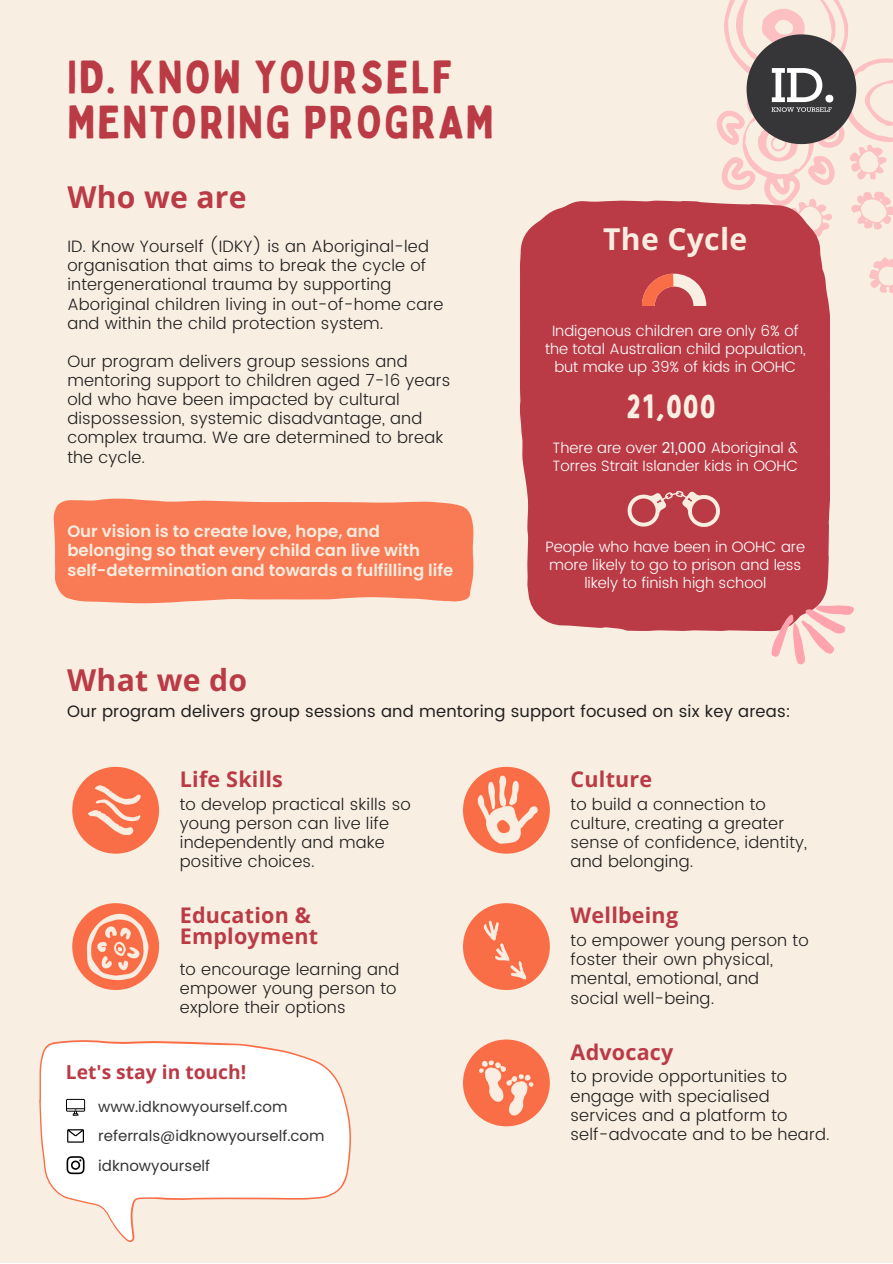
<style>
.page{position:relative;width:893px;height:1264px;background:#fff}
.page>*{position:absolute;margin:0;border:0;box-sizing:border-box;transform-origin:0 0}
.t1{font:45.6px "Bobby Jones";letter-spacing:.05em;color:#ba3b46}
.t2{font:33.3px "Bobby Jones";color:#f9eee2}
.t3{font:700 30.15px "Open Sans";letter-spacing:.01em;color:#ba3b46}
.t4{font:700 30.15px "Open Sans";letter-spacing:.01em;color:#f9ede0}
.t5{font:700 21.45px/21.3px "Open Sans";letter-spacing:.01em;color:#ba3b46}
.t6{font:700 19.2px "Open Sans";color:#ba3b46}
.t7{font:300 16.5px/19px "Poppins";letter-spacing:.01em;color:#202020}
.t8{font:600 16.5px/19px "Poppins";color:#f9ede0}
.t9{font:16.5px "Poppins";letter-spacing:.01em;color:#202020}
.t10{font:300 15px/18px "Poppins";letter-spacing:-.005em;color:#fefefe;text-align:center}
.t11{font:15px "Poppins";color:#363537}
.s1{font-weight:400}
</style>
<div class="page">
<div style="left:0;top:0;width:892px;height:1262px;background:#f9eee2"></div>
<svg style="left:869px;top:257px;width:23px;height:36px"></svg>
<svg style="left:716px;top:0;width:176px;height:230px"></svg>
<div style="left:520px;top:200px;width:309px;height:431px;background:#ba3b46"></div>
<svg style="left:768px;top:593px;width:86px;height:72px"></svg>
<img style="left:72px;top:766px;width:87px;height:87px;border-radius:50%">
<img style="left:72px;top:903px;width:87px;height:87px;border-radius:50%">
<img style="left:463px;top:1039px;width:86px;height:87px;border-radius:50%">
<img style="left:463px;top:766px;width:86px;height:87px;border-radius:50%">
<img style="left:463px;top:903px;width:86px;height:87px;border-radius:50%">
<svg style="left:641px;top:274px;width:65px;height:32px"></svg>
<svg style="left:623px;top:487px;width:100px;height:49px"></svg>
<svg style="left:40px;top:1040px;width:311px;height:201px;fill:#fff"></svg>
<svg style="left:53px;top:498px;width:421px;height:105px;background:#f9835f"></svg>
<svg style="left:67px;top:1156px;width:18px;height:18px"></svg>
<svg style="left:67px;top:1129px;width:17px;height:13px"></svg>
<svg style="left:66px;top:1098px;width:19px;height:17px"></svg>
<p class="t1" style="left:67px;top:48px;width:386px">ID. KNOW YOURSELF</p>
<p class="t1" style="left:67px;top:93px;width:427px">MENTORING PROGRAM</p>
<p class="t3" style="left:67px;top:176px;width:181px">Who we are</p>
<p class="t7" style="left:67px;top:237px;width:377px">ID. Know Yourself (IDKY) is an Aboriginal-led organisation that aims to break the cycle of intergenerational trauma by supporting Aboriginal children living in out-of-home care and within the child protection system.</p>
<p class="t7" style="left:67px;top:352px;width:384px">Our program delivers group sessions and mentoring support to children aged 7-16 years old who have been impacted by cultural dispossession, systemic disadvantage, and complex trauma. We are determined to break the cycle.</p>
<p class="t8" style="left:67px;top:522px;width:387px">Our vision is to create love, hope, and belonging so that every child can live with self-determination and towards a fulfilling life</p>
<p class="t4" style="left:603px;top:217px;width:146px">The Cycle</p>
<p class="t10" style="left:545px;top:321px;width:262px">Indigenous children are only 6% of the total Australian child population, but make up 39% of kids in OOHC</p>
<p class="t2" style="left:626px;top:385px;width:90px">21,000</p>
<p class="t10" style="left:552px;top:439px;width:247px;text-align:left">There are over <span class="s1">21,000</span> Aboriginal &amp;<br>Torres Strait Islander kids in OOHC</p>
<p class="t10" style="left:545px;top:537px;width:261px">People who have been in OOHC are more likely to go to prison and less likely to finish high school</p>
<p class="t3" style="left:67px;top:658px;width:181px">What we do</p>
<p class="t9" style="left:67px;top:702px;width:725px">Our program delivers group sessions and mentoring support focused on six key areas:</p>
<p class="t5" style="left:180px;top:768px;width:105px">Life Skills</p>
<p class="t7" style="left:180px;top:794px;width:232px">to develop practical skills so young person can live life independently and make positive choices.</p>
<p class="t5" style="left:180px;top:903px;width:140px">Education &amp;<br>Employment</p>
<p class="t7" style="left:180px;top:959px;width:221px">to encourage learning and empower young person to explore their options</p>
<p class="t6" style="left:66px;top:1058px;width:182px">Let's stay in touch!</p>
<p class="t11" style="left:98px;top:1095px;width:191px">www.idknowyourself.com</p>
<p class="t11" style="left:98px;top:1125px;width:228px">referrals@idknowyourself.com</p>
<p class="t11" style="left:98px;top:1154px;width:113px">idknowyourself</p>
<p class="t5" style="left:570px;top:768px;width:83px">Culture</p>
<p class="t7" style="left:570px;top:794px;width:238px">to build a connection to culture, creating a greater sense of confidence, identity, and belonging.</p>
<p class="t5" style="left:570px;top:904px;width:109px">Wellbeing</p>
<p class="t7" style="left:570px;top:930px;width:239px">to empower young person to foster their own physical, mental, emotional, and social well-being.</p>
<p class="t5" style="left:570px;top:1040px;width:104px">Advocacy</p>
<p class="t7" style="left:570px;top:1067px;width:260px">to provide opportunities to engage with specialised services and a platform to self-advocate and to be heard.</p>
</div>
